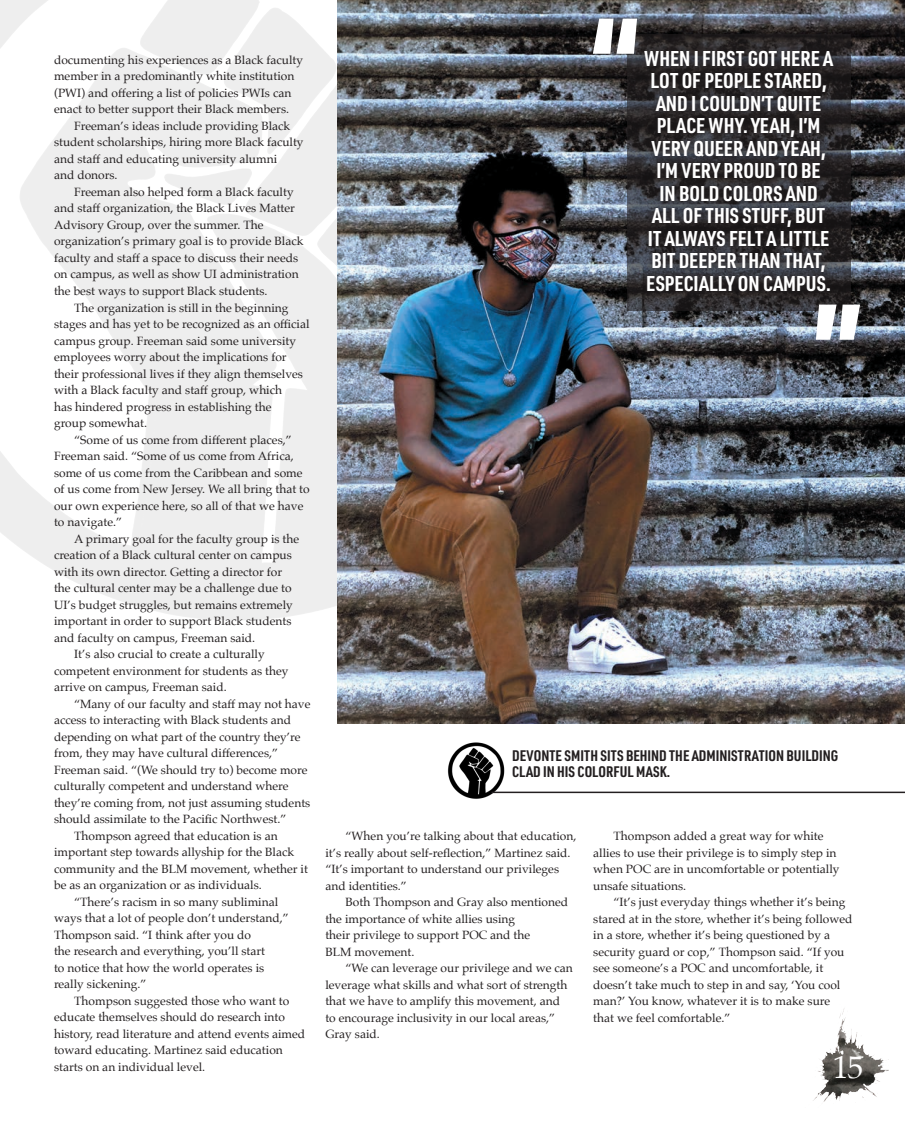
<style>
.page{position:relative;width:905px;height:1121px;background:#fff}
.page>*{position:absolute;margin:0;border:0;box-sizing:border-box;transform-origin:0 0}
.Byline__body{font:700 137.7px "URWDIN Cond";color:#fff}
.t1{font:31.5px "Palatino";color:#fff}
.Byline__body-2{font:700 21px/22.5px "URWDIN Cond";color:#fff;text-align:center}
.Byline__body-3{font:700 15px/16.5px "URWDIN Cond";color:#231f20}
.Byline__body-4{font:12px/16.5px "Palatino";color:#231f20}
</style>
<div class="page">
<img style="left:0;top:0;width:338px;height:695px">
<img style="left:447px;top:742px;width:59px;height:57px">
<hr style="left:491px;top:791px;width:413px;height:2px;background:#231f20">
<img style="left:338px;top:0;width:566px;height:723px">
<svg style="left:627px;top:34px;width:223px;height:276px;background:#2c2b2d"></svg>
<div style="left:636px;top:43px;width:204px;height:256px;background:#231f20;opacity:.75"></div>
<img style="left:813px;top:1008px;width:75px;height:94px">
<p class="Byline__body-4" style="left:54px;top:51px;width:250px">documenting his experiences as a Black faculty member in a predominantly white institution (PWI) and offering a list of policies PWIs can enact to better support their Black members.</p>
<p class="Byline__body-4" style="left:54px;top:117px;width:251px;text-indent:20px">Freeman’s ideas include providing Black student scholarships, hiring more Black faculty and staff and educating university alumni<br>and donors.</p>
<p class="Byline__body-4" style="left:54px;top:183px;width:251px;text-indent:20px">Freeman also helped form a Black faculty and staff organization, the Black Lives Matter Advisory Group, over the summer. The organization’s primary goal is to provide Black faculty and staff a space to discuss their needs on campus, as well as show UI administration the best ways to support Black students.</p>
<p class="Byline__body-4" style="left:54px;top:299px;width:257px;text-indent:20px">The organization is still in the beginning stages and has yet to be recognized as an official campus group. Freeman said some university employees worry about the implications for their professional lives if they align themselves with a Black faculty and staff group, which<br>has hindered progress in establishing the<br>group somewhat.</p>
<p class="Byline__body-4" style="left:54px;top:431px;width:257px;text-indent:20px">“Some of us come from different places,” Freeman said. “Some of us come from Africa, some of us come from the Caribbean and some of us come from New Jersey. We all bring that to our own experience here, so all of that we have to navigate.”</p>
<p class="Byline__body-4" style="left:54px;top:530px;width:247px;text-indent:20px">A primary goal for the faculty group is the creation of a Black cultural center on campus with its own director. Getting a director for the cultural center may be a challenge due to UI’s budget struggles, but remains extremely important in order to support Black students and faculty on campus, Freeman said.</p>
<p class="Byline__body-4" style="left:54px;top:645px;width:236px;text-indent:20px">It’s also crucial to create a culturally competent environment for students as they arrive on campus, Freeman said.</p>
<p class="Byline__body-4" style="left:54px;top:695px;width:258px;text-indent:20px">“Many of our faculty and staff may not have access to interacting with Black students and depending on what part of the country they’re from, they may have cultural differences,” Freeman said. “(We should try to) become more culturally competent and understand where they’re coming from, not just assuming students should assimilate to the Pacific Northwest.”</p>
<p class="Byline__body-4" style="left:54px;top:827px;width:255px;text-indent:20px">Thompson agreed that education is an important step towards allyship for the Black community and the BLM movement, whether it be as an organization or as individuals.</p>
<p class="Byline__body-4" style="left:54px;top:893px;width:236px;text-indent:20px">“There’s racism in so many subliminal ways that a lot of people don’t understand,” Thompson said. “I think after you do<br>the research and everything, you’ll start<br>to notice that how the world operates is really sickening.”</p>
<p class="Byline__body-4" style="left:54px;top:992px;width:253px;text-indent:20px">Thompson suggested those who want to educate themselves should do research into history, read literature and attend events aimed toward educating. Martinez said education starts on an individual level.</p>
<p class="Byline__body" style="left:590px;top:-26px;width:50px">“</p>
<p class="Byline__body-2" style="left:644px;top:46px;width:190px">WHEN I FIRST GOT HERE A<br>LOT OF PEOPLE STARED,<br>AND I COULDN’T QUITE<br>PLACE WHY. YEAH, I’M<br>VERY QUEER AND YEAH,<br>I’M VERY PROUD TO BE<br>IN BOLD COLORS AND<br>ALL OF THIS STUFF, BUT<br>IT ALWAYS FELT A LITTLE<br>BIT DEEPER THAN THAT,<br>ESPECIALLY ON CAMPUS.</p>
<p class="Byline__body" style="left:813px;top:260px;width:50px">”</p>
<p class="Byline__body-3" style="left:512px;top:746px;width:327px">DEVONTE SMITH SITS BEHIND THE ADMINISTRATION BUILDING<br>CLAD IN HIS COLORFUL MASK.</p>
<p class="Byline__body-4" style="left:325px;top:827px;width:252px;text-indent:20px">“When you’re talking about that education, it’s really about self-reflection,” Martinez said. “It’s important to understand our privileges and identities.”</p>
<p class="Byline__body-4" style="left:325px;top:893px;width:244px;text-indent:20px">Both Thompson and Gray also mentioned the importance of white allies using<br>their privilege to support POC and the<br>BLM movement.</p>
<p class="Byline__body-4" style="left:325px;top:959px;width:249px;text-indent:20px">“We can leverage our privilege and we can leverage what skills and what sort of strength that we have to amplify this movement, and to encourage inclusivity in our local areas,” Gray said.</p>
<p class="Byline__body-4" style="left:593px;top:828px;width:248px;text-indent:20px">Thompson added a great way for white allies to use their privilege is to simply step in when POC are in uncomfortable or potentially unsafe situations.</p>
<p class="Byline__body-4" style="left:593px;top:894px;width:261px;text-indent:20px">“It’s just everyday things whether it’s being stared at in the store, whether it’s being followed in a store, whether it’s being questioned by a security guard or cop,” Thompson said. “If you see someone’s a POC and uncomfortable, it doesn’t take much to step in and say, ‘You cool man?’ You know, whatever it is to make sure that we feel comfortable.”</p>
<p class="t1" style="left:832px;top:1041px;width:32px">15</p>
</div>
